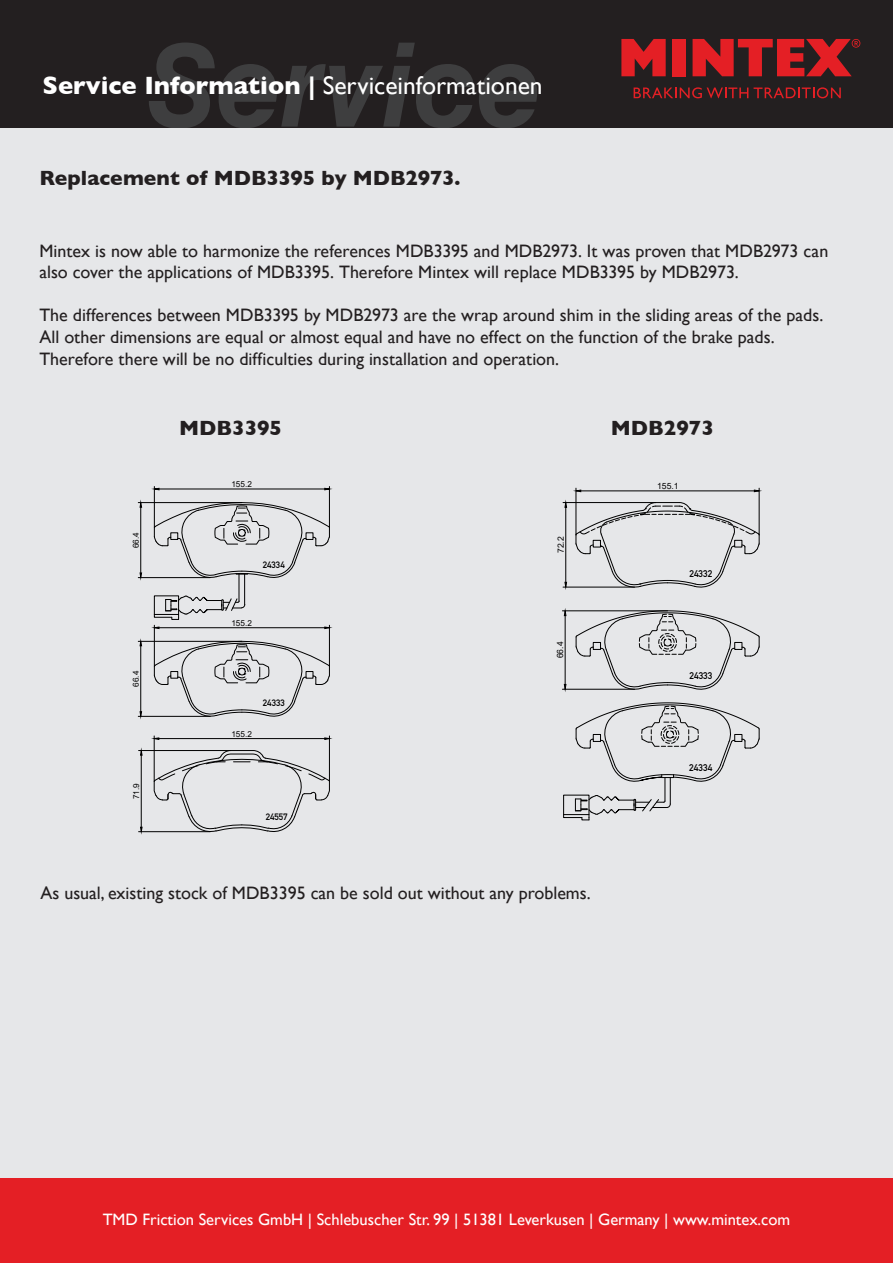
<style>
.page{position:relative;width:893px;height:1263px;background:#fff}
.page>*{position:absolute;margin:0;border:0;box-sizing:border-box;transform-origin:0 0}
.t1{font:25.5px "Gill Sans";color:#fff}
.t2{font:700 21px "Gill Sans";color:#231f20}
.t3{font:18px/21.6px "Gill Sans";color:#231f20}
.t4{font:16.5px "Gill Sans";color:#fff}
.t5{font:9.6px "DIN1451 Mittelschrift";color:#000}
.t6{font:9.15px "DIN1451 Mittelschrift";color:#000}
.t7{font:8.55px "Arial";color:#000}
.t8{font:8.25px "Arial";color:#000}
.s1{font-weight:700}
</style>
<div class="page">
<div style="left:0;top:128px;width:893px;height:1054px;background:#e6e7e9"></div>
<div style="left:0;top:0;width:893px;height:128px;background:#231f20"></div>
<svg style="left:149px;top:43px;width:388px;height:85px"></svg>
<div style="left:0;top:1178px;width:893px;height:85px;background:#e41f25"></div>
<svg style="left:621px;top:39px;width:45px;height:37px"></svg>
<div style="left:672px;top:39px;width:14px;height:37px;background:#e41f25"></div>
<svg style="left:634px;top:87px;width:114px;height:11px"></svg>
<svg style="left:754px;top:87px;width:87px;height:11px"></svg>
<svg style="left:693px;top:39px;width:167px;height:37px"></svg>
<svg style="left:137px;top:486px;width:196px;height:349px"></svg>
<svg style="left:562px;top:487px;width:200px;height:334px"></svg>
<h1 class="t1" style="left:43px;top:71px;width:502px"><span class="s1">Service Information |</span> Serviceinformationen</h1>
<p class="t2" style="left:39px;top:161px;width:423px">Replacement of MDB3395 by MDB2973.</p>
<p class="t3" style="left:39px;top:240px;width:790px">Mintex is now able to harmonize the references MDB3395 and MDB2973. It was proven that MDB2973 can also cover the applications of MDB3395. Therefore Mintex will replace MDB3395 by MDB2973.</p>
<p class="t3" style="left:39px;top:304px;width:786px">The differences between MDB3395 by MDB2973 are the wrap around shim in the sliding areas of the pads.<br>All other dimensions are equal or almost equal and have no effect on the function of the brake pads.<br>Therefore there will be no difficulties during installation and operation.</p>
<p class="t2" style="left:179px;top:411px;width:105px">MDB3395</p>
<p class="t2" style="left:611px;top:411px;width:105px">MDB2973</p>
<p class="t8" style="left:130px;top:548px;width:17px;rotate:-90deg">66.4</p>
<p class="t8" style="left:130px;top:687px;width:17px;rotate:-90deg">66.4</p>
<p class="t8" style="left:131px;top:799px;width:17px;rotate:-90deg">71.9</p>
<p class="t8" style="left:231px;top:478px;width:22px">155.2</p>
<p class="t6" style="left:263px;top:559px;width:24px">24334</p>
<p class="t8" style="left:231px;top:617px;width:22px">155.2</p>
<p class="t8" style="left:231px;top:728px;width:22px">155.2</p>
<p class="t6" style="left:263px;top:698px;width:24px">24333</p>
<p class="t6" style="left:266px;top:812px;width:24px">24557</p>
<p class="t7" style="left:555px;top:553px;width:18px;rotate:-90deg">72.2</p>
<p class="t7" style="left:554px;top:658px;width:18px;rotate:-90deg">66.4</p>
<p class="t3" style="left:40px;top:882px;width:552px">As usual, existing stock of MDB3395 can be sold out without any problems.</p>
<p class="t7" style="left:657px;top:480px;width:23px">155.1</p>
<p class="t5" style="left:689px;top:568px;width:25px">24332</p>
<p class="t5" style="left:689px;top:670px;width:25px">24333</p>
<p class="t5" style="left:689px;top:762px;width:25px">24334</p>
<p class="t4" style="left:103px;top:1210px;width:689px">TMD Friction Services GmbH | Schlebuscher Str. 99 | 51381 Leverkusen | Germany | www.mintex.com</p>
</div>
